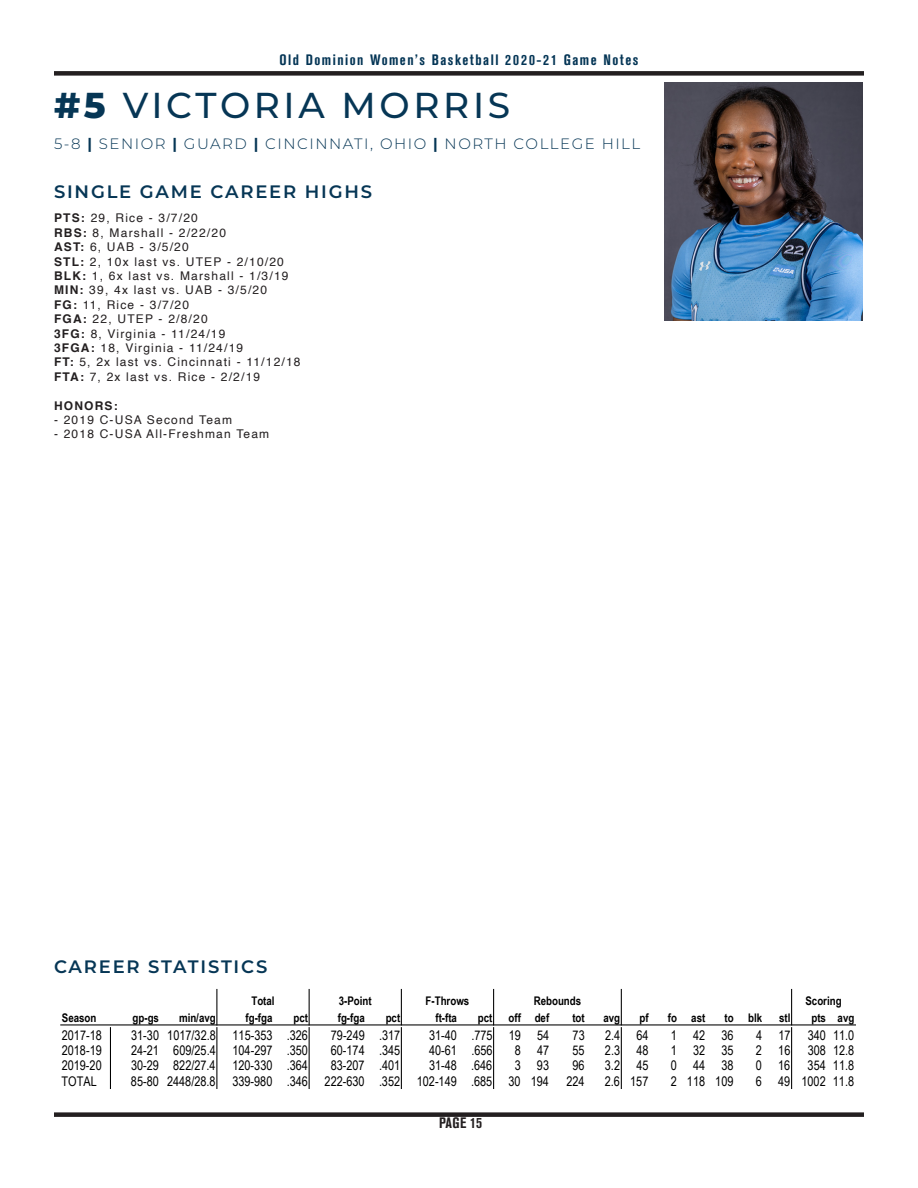
<style>
.page{position:relative;width:918px;height:1188px;background:#fff}
.page>*{position:absolute;margin:0;border:0;box-sizing:border-box;transform-origin:0 0}
.t1{font:500 36px "Montserrat";letter-spacing:.1em;color:#063655}
.t2{font:600 18px "Montserrat";letter-spacing:.1em;color:#063655}
.t3{font:300 15px "Montserrat";letter-spacing:.1em;color:#063655}
.t4{font:700 condensed 15px "Akzidenz Grotesk BE";letter-spacing:.1em;color:#043555}
.t5{font:700 condensed 15px "Akzidenz Grotesk BE";letter-spacing:.01em;color:#231f20}
.t6{font:13.35px "Arial Narrow";color:#000}
.t7{font:12px "Helvetica";letter-spacing:.1em;color:#231f20}
.t8{font:700 12px "Helvetica";letter-spacing:.1em;color:#231f20}
.t9{font:700 11.85px "Arial Narrow";color:#000}
.s1{font-weight:800}
.s2{font-weight:700}
</style>
<div class="page">
<div style="left:54px;top:1112px;width:810px;height:5px;background:#231f20"></div>
<div style="left:54px;top:71px;width:810px;height:5px;background:#231f20"></div>
<img style="left:665px;top:83px;width:198px;height:237px">
<hr style="left:216px;top:989px;width:1px;height:36px;background:#000">
<hr style="left:309px;top:989px;width:1px;height:36px;background:#000">
<hr style="left:401px;top:989px;width:1px;height:36px;background:#000">
<hr style="left:493px;top:989px;width:1px;height:36px;background:#000">
<hr style="left:621px;top:989px;width:1px;height:36px;background:#000">
<hr style="left:791px;top:989px;width:1px;height:36px;background:#000">
<hr style="left:110px;top:1028px;width:1px;height:60px;background:#000">
<hr style="left:216px;top:1028px;width:1px;height:60px;background:#000">
<hr style="left:309px;top:1028px;width:1px;height:60px;background:#000">
<hr style="left:401px;top:1028px;width:1px;height:60px;background:#000">
<hr style="left:493px;top:1028px;width:1px;height:60px;background:#000">
<hr style="left:621px;top:1028px;width:1px;height:60px;background:#000">
<hr style="left:791px;top:1028px;width:1px;height:60px;background:#000">
<hr style="left:61px;top:1024px;width:794px;height:1px;background:#000">
<p class="t4" style="left:279px;top:51px;width:361px">Old Dominion Women’s Basketball 2020-21 Game Notes</p>
<p class="t1" style="left:54px;top:80px;width:458px"><span class="s1">#5</span> VICTORIA MORRIS</p>
<p class="t3" style="left:54px;top:133px;width:588px">5-8 <span class="s2">|</span> SENIOR <span class="s2">|</span> GUARD <span class="s2">|</span> CINCINNATI, OHIO <span class="s2">|</span> NORTH COLLEGE HILL</p>
<p class="t2" style="left:54px;top:179px;width:320px">SINGLE GAME CAREER HIGHS</p>
<p class="t7" style="left:54px;top:209px;width:145px"><span class="s2">PTS:</span> 29, Rice - 3/7/20</p>
<p class="t7" style="left:54px;top:223px;width:174px"><span class="s2">RBS:</span> 8, Marshall - 2/22/20</p>
<p class="t7" style="left:54px;top:238px;width:136px"><span class="s2">AST:</span> 6, UAB - 3/5/20</p>
<p class="t7" style="left:54px;top:252px;width:231px"><span class="s2">STL:</span> 2, 10x last vs. UTEP - 2/10/20</p>
<p class="t7" style="left:54px;top:267px;width:236px"><span class="s2">BLK:</span> 1, 6x last vs. Marshall - 1/3/19</p>
<p class="t7" style="left:54px;top:281px;width:215px"><span class="s2">MIN:</span> 39, 4x last vs. UAB - 3/5/20</p>
<p class="t7" style="left:54px;top:295px;width:137px"><span class="s2">FG:</span> 11, Rice - 3/7/20</p>
<p class="t7" style="left:54px;top:310px;width:155px"><span class="s2">FGA:</span> 22, UTEP - 2/8/20</p>
<p class="t7" style="left:54px;top:324px;width:173px"><span class="s2">3FG:</span> 8, Virginia - 11/24/19</p>
<p class="t7" style="left:54px;top:339px;width:191px"><span class="s2">3FGA:</span> 18, Virginia - 11/24/19</p>
<p class="t7" style="left:54px;top:353px;width:248px"><span class="s2">FT:</span> 5, 2x last vs. Cincinnati - 11/12/18</p>
<p class="t7" style="left:54px;top:367px;width:208px"><span class="s2">FTA:</span> 7, 2x last vs. Rice - 2/2/19</p>
<p class="t8" style="left:54px;top:396px;width:65px">HONORS:</p>
<p class="t7" style="left:54px;top:411px;width:180px">- 2019 C-USA Second Team</p>
<p class="t7" style="left:54px;top:425px;width:217px">- 2018 C-USA All-Freshman Team</p>
<p class="t2" style="left:54px;top:953px;width:215px">CAREER STATISTICS</p>
<p class="t9" style="left:251px;top:991px;width:25px">Total</p>
<p class="t9" style="left:339px;top:991px;width:34px">3-Point</p>
<p class="t9" style="left:426px;top:991px;width:45px">F-Throws</p>
<p class="t9" style="left:534px;top:991px;width:49px">Rebounds</p>
<p class="t9" style="left:805px;top:991px;width:38px">Scoring</p>
<p class="t9" style="left:62px;top:1009px;width:36px">Season</p>
<p class="t9" style="left:133px;top:1009px;width:28px">gp-gs</p>
<p class="t9" style="left:179px;top:1009px;width:38px">min/avg</p>
<p class="t9" style="left:246px;top:1009px;width:29px">fg-fga</p>
<p class="t9" style="left:293px;top:1009px;width:16px">pct</p>
<p class="t9" style="left:338px;top:1009px;width:29px">fg-fga</p>
<p class="t9" style="left:386px;top:1009px;width:16px">pct</p>
<p class="t9" style="left:435px;top:1009px;width:23px">ft-fta</p>
<p class="t9" style="left:478px;top:1009px;width:16px">pct</p>
<p class="t9" style="left:509px;top:1009px;width:42px">off def</p>
<p class="t9" style="left:572px;top:1009px;width:14px">tot</p>
<p class="t9" style="left:603px;top:1009px;width:18px">avg</p>
<p class="t9" style="left:639px;top:1009px;width:11px">pf</p>
<p class="t9" style="left:668px;top:1009px;width:39px">fo ast</p>
<p class="t9" style="left:725px;top:1009px;width:39px">to blk</p>
<p class="t9" style="left:779px;top:1009px;width:13px">stl</p>
<p class="t9" style="left:811px;top:1009px;width:44px">pts avg</p>
<p class="t6" style="left:62px;top:1026px;width:42px">2017-18</p>
<p class="t6" style="left:131px;top:1026px;width:86px">31-30 1017/32.8</p>
<p class="t6" style="left:233px;top:1026px;width:77px">115-353 .326</p>
<p class="t6" style="left:331px;top:1026px;width:71px">79-249 .317</p>
<p class="t6" style="left:429px;top:1026px;width:122px">31-40 .775 19 54</p>
<p class="t6" style="left:573px;top:1026px;width:14px">73</p>
<p class="t6" style="left:605px;top:1026px;width:45px">2.4 64</p>
<p class="t6" style="left:671px;top:1026px;width:64px">1 42 36</p>
<p class="t6" style="left:756px;top:1026px;width:36px">4 17</p>
<p class="t6" style="left:808px;top:1026px;width:48px">340 11.0</p>
<p class="t6" style="left:62px;top:1041px;width:42px">2018-19</p>
<p class="t6" style="left:131px;top:1041px;width:86px">24-21 609/25.4</p>
<p class="t6" style="left:233px;top:1041px;width:77px">104-297 .350</p>
<p class="t6" style="left:331px;top:1041px;width:71px">60-174 .345</p>
<p class="t6" style="left:429px;top:1041px;width:65px">40-61 .656</p>
<p class="t6" style="left:515px;top:1041px;width:36px">8 47</p>
<p class="t6" style="left:573px;top:1041px;width:14px">55</p>
<p class="t6" style="left:605px;top:1041px;width:45px">2.3 48</p>
<p class="t6" style="left:671px;top:1041px;width:64px">1 32 35</p>
<p class="t6" style="left:756px;top:1041px;width:36px">2 16</p>
<p class="t6" style="left:808px;top:1041px;width:48px">308 12.8</p>
<p class="t6" style="left:62px;top:1056px;width:42px">2019-20</p>
<p class="t6" style="left:131px;top:1056px;width:86px">30-29 822/27.4</p>
<p class="t6" style="left:232px;top:1056px;width:77px">120-330 .364</p>
<p class="t6" style="left:331px;top:1056px;width:71px">83-207 .401</p>
<p class="t6" style="left:429px;top:1056px;width:65px">31-48 .646</p>
<p class="t6" style="left:515px;top:1056px;width:36px">3 93</p>
<p class="t6" style="left:572px;top:1056px;width:14px">96</p>
<p class="t6" style="left:605px;top:1056px;width:45px">3.2 45</p>
<p class="t6" style="left:671px;top:1056px;width:64px">0 44 38</p>
<p class="t6" style="left:756px;top:1056px;width:36px">0 16</p>
<p class="t6" style="left:808px;top:1056px;width:48px">354 11.8</p>
<p class="t6" style="left:62px;top:1071px;width:37px">TOTAL</p>
<p class="t6" style="left:131px;top:1071px;width:86px">85-80 2448/28.8</p>
<p class="t6" style="left:232px;top:1071px;width:77px">339-980 .346</p>
<p class="t6" style="left:325px;top:1071px;width:77px">222-630 .352</p>
<p class="t6" style="left:417px;top:1071px;width:134px">102-149 .685 30 194</p>
<p class="t6" style="left:566px;top:1071px;width:20px">224</p>
<p class="t6" style="left:605px;top:1071px;width:45px">2.6 157</p>
<p class="t6" style="left:671px;top:1071px;width:64px">2 118 109</p>
<p class="t6" style="left:756px;top:1071px;width:100px">6 49 1002 11.8</p>
<p class="t5" style="left:439px;top:1115px;width:45px">PAGE 15</p>
</div>
